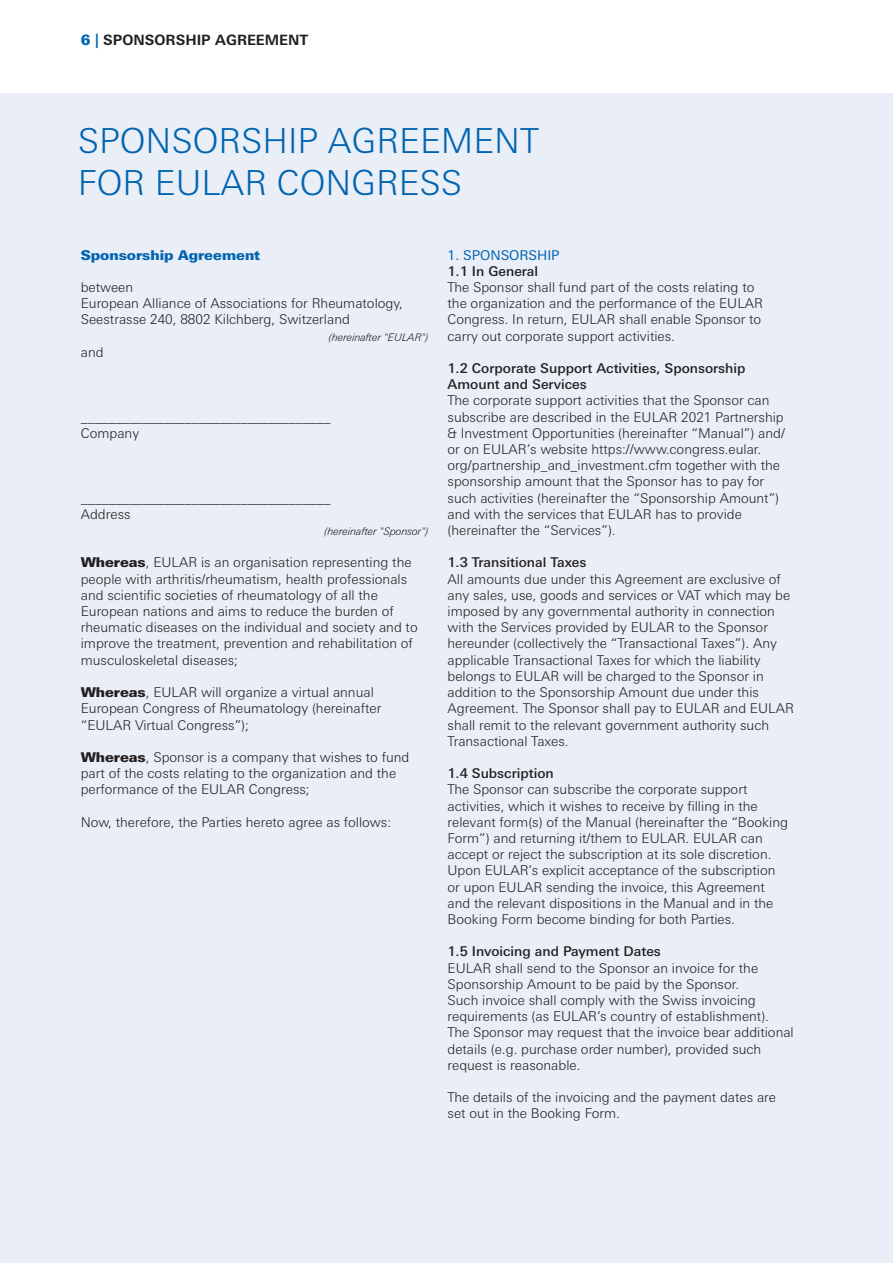
<style>
.page{position:relative;width:893px;height:1263px;background:#fff}
.page>*{position:absolute;margin:0;border:0;box-sizing:border-box;transform-origin:0 0}
.t1{font:300 34.5px/41.4px "Univers Next Pro";color:#0164b1}
.t2{font:700 14.25px "Univers Next Pro";color:#231f20}
.t3{font:300 13.5px/16.2px "Univers Next Pro";color:#231f20}
.t4{font:500 13.5px/16.2px "Univers Next Pro";color:#231f20}
.t5{font:900 13.5px "Univers Next Pro";color:#0164b1}
.t6{font:13.5px "Univers Next Pro";color:#0164b1}
.t7{font:italic 300 10.5px "Univers Next Pro";color:#231f20}
.s1{font-weight:900;color:#0164b1}
.s2{color:#0164b1}
.s3{font-weight:900}
</style>
<div class="page">
<div style="left:0;top:94px;width:893px;height:1169px;background:#eaeef7"></div>
<p class="t2" style="left:81px;top:32px;width:229px"><span class="s1">6</span> <span class="s2">|</span> SPONSORSHIP AGREEMENT</p>
<h1 class="t1" style="left:78px;top:120px;width:463px">SPONSORSHIP AGREEMENT<br>FOR EULAR CONGRESS</h1>
<p class="t5" style="left:81px;top:246px;width:181px">Sponsorship Agreement</p>
<p class="t3" style="left:81px;top:279px;width:324px">between<br>European Alliance of Associations for Rheumatology,<br>Seestrasse 240, 8802 Kilchberg, Switzerland</p>
<p class="t7" style="left:329px;top:331px;width:101px">(hereinafter "EULAR")</p>
<p class="t3" style="left:81px;top:344px;width:24px">and</p>
<p class="t3" style="left:81px;top:409px;width:251px">____________________________________<br>Company</p>
<p class="t3" style="left:81px;top:490px;width:251px">____________________________________<br>Address</p>
<p class="t7" style="left:325px;top:525px;width:105px">(hereinafter "Sponsor")</p>
<p class="t3" style="left:81px;top:554px;width:338px"><span class="s3">Whereas</span>, EULAR is an organisation representing the people with arthritis/rheumatism, health professionals and scientific societies of rheumatology of all the European nations and aims to reduce the burden of rheumatic diseases on the individual and society and to improve the treatment, prevention and rehabilitation of musculoskeletal diseases;</p>
<p class="t3" style="left:81px;top:684px;width:302px"><span class="s3">Whereas</span>, EULAR will organize a virtual annual<br>European Congress of Rheumatology (hereinafter “EULAR Virtual Congress”);</p>
<p class="t3" style="left:81px;top:749px;width:330px"><span class="s3">Whereas</span>, Sponsor is a company that wishes to fund part of the costs relating to the organization and the performance of the EULAR Congress;</p>
<p class="t3" style="left:81px;top:814px;width:312px">Now, therefore, the Parties hereto agree as follows:</p>
<p class="t6" style="left:448px;top:247px;width:114px">1. SPONSORSHIP</p>
<p class="t4" style="left:448px;top:263px;width:92px">1.1 In General</p>
<p class="t3" style="left:448px;top:279px;width:317px">The Sponsor shall fund part of the costs relating to the organization and the performance of the EULAR Congress. In return, EULAR shall enable Sponsor to carry out corporate support activities.</p>
<p class="t4" style="left:448px;top:360px;width:299px">1.2 Corporate Support Activities, Sponsorship<br>Amount and Services</p>
<p class="t3" style="left:448px;top:392px;width:339px">The corporate support activities that the Sponsor can subscribe are described in the EULAR 2021 Partnership &amp; Investment Opportunities (hereinafter “Manual”) and/ or on EULAR’s website https://www.congress.eular. org/partnership_and_investment.cfm together with the sponsorship amount that the Sponsor has to pay for such activities (hereinafter the “Sponsorship Amount”) and with the services that EULAR has to provide (hereinafter the “Services”).</p>
<p class="t4" style="left:448px;top:554px;width:141px">1.3 Transitional Taxes</p>
<p class="t3" style="left:448px;top:571px;width:348px">All amounts due under this Agreement are exclusive of any sales, use, goods and services or VAT which may be imposed by any governmental authority in connection with the Services provided by EULAR to the Sponsor hereunder (collectively the “Transactional Taxes”). Any applicable Transactional Taxes for which the liability belongs to EULAR will be charged to the Sponsor in addition to the Sponsorship Amount due under this Agreement. The Sponsor shall pay to EULAR and EULAR shall remit to the relevant government authority such Transactional Taxes.</p>
<p class="t4" style="left:448px;top:765px;width:108px">1.4 Subscription</p>
<p class="t3" style="left:448px;top:781px;width:342px">The Sponsor can subscribe the corporate support activities, which it wishes to receive by filling in the relevant form(s) of the Manual (hereinafter the “Booking Form”) and returning it/them to EULAR. EULAR can accept or reject the subscription at its sole discretion.<br>Upon EULAR’s explicit acceptance of the subscription or upon EULAR sending the invoice, this Agreement and the relevant dispositions in the Manual and in the Booking Form become binding for both Parties.</p>
<p class="t4" style="left:448px;top:943px;width:215px">1.5 Invoicing and Payment Dates</p>
<p class="t3" style="left:448px;top:959px;width:348px">EULAR shall send to the Sponsor an invoice for the Sponsorship Amount to be paid by the Sponsor.<br>Such invoice shall comply with the Swiss invoicing requirements (as EULAR’s country of establishment).<br>The Sponsor may request that the invoice bear additional details (e.g. purchase order number), provided such request is reasonable.</p>
<p class="t3" style="left:448px;top:1089px;width:330px">The details of the invoicing and the payment dates are set out in the Booking Form.</p>
</div>
